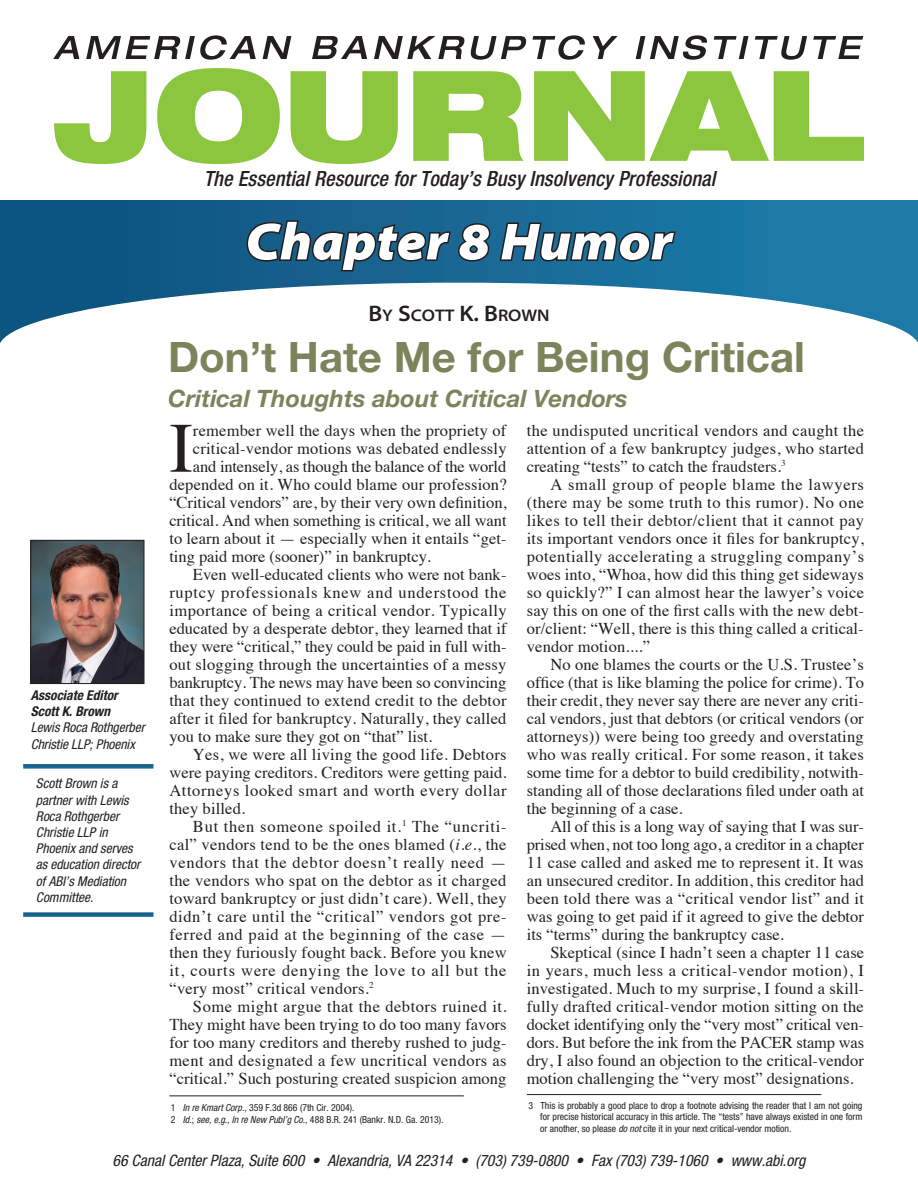
<style>
.page{position:relative;width:918px;height:1188px;background:#fff}
.page>*{position:absolute;margin:0;border:0;box-sizing:border-box;transform-origin:0 0}
.Body_text{font:70.95px "Times";color:#231f20}
.Page_Header{font:italic 900 semi-expanded 52.5px "Myriad Pro";color:#fff}
.Article_Headline_1{font:700 42px "Helvetica Neue LT Std";color:#7c845c}
.Article_Headline_2{font:italic 700 24px "Helvetica Neue LT Std";color:#7c845c}
.t1{font:italic 500 condensed 21px "Helvetica Neue LT Std";letter-spacing:.005em;color:#231f20}
.Author_Name_-_Top_of{font:600 semi-expanded 16.8px "Myriad Pro";color:#231f20}
.Body_text-2{font:16.5px/18px "Times";color:#231f20;text-align:justify}
.t2{font:italic condensed 15.75px "Helvetica Neue";color:#231f20}
.Author_Caption_2_Bio{font:italic condensed 13.5px/16.2px "Helvetica Neue";color:#231f20}
.Author_Caption_1{font:italic 700 condensed 13.5px "Helvetica Neue";color:#231f20}
.Footnote{font:condensed 9.75px/11.7px "Helvetica Neue";color:#231f20;text-align:justify}
.s1{font-size:22.5px}
.s2{font-style:italic}
</style>
<div class="page">
<svg style="left:54px;top:71px;width:92px;height:93px"></svg>
<svg style="left:53px;top:36px;width:26px;height:23px"></svg>
<svg style="left:86px;top:35px;width:170px;height:25px"></svg>
<svg style="left:263px;top:36px;width:28px;height:23px"></svg>
<svg style="left:312px;top:36px;width:55px;height:23px"></svg>
<svg style="left:374px;top:36px;width:153px;height:24px"></svg>
<svg style="left:533px;top:35px;width:52px;height:25px"></svg>
<svg style="left:593px;top:36px;width:25px;height:23px"></svg>
<svg style="left:636px;top:35px;width:71px;height:25px"></svg>
<svg style="left:714px;top:36px;width:35px;height:23px"></svg>
<svg style="left:755px;top:36px;width:52px;height:24px"></svg>
<svg style="left:813px;top:36px;width:50px;height:23px"></svg>
<svg style="left:0;top:201px;width:918px;height:82px;background:#105e8a"></svg>
<svg style="left:0;top:283px;width:918px;height:60px"></svg>
<svg style="left:157px;top:68px;width:707px;height:275px"></svg>
<img style="left:32px;top:542px;width:110px;height:140px">
<div style="left:30px;top:540px;width:114px;height:144px;border:1px solid #231f20"></div>
<hr style="left:169px;top:1096px;width:295px;height:1px;background:#231f20">
<div style="left:23px;top:764px;width:131px;height:5px;background:#1a6490"></div>
<div style="left:23px;top:912px;width:131px;height:5px;background:#18628e"></div>
<hr style="left:527px;top:1094px;width:294px;height:1px;background:#231f20">
<p class="Author_Caption_1" style="left:31px;top:687px;width:88px">Associate Editor</p>
<p class="Author_Caption_1" style="left:31px;top:703px;width:81px">Scott K. Brown</p>
<p class="Author_Caption_2_Bio" style="left:31px;top:719px;width:116px">Lewis Roca Rothgerber<br>Christie LLP; Phoenix</p>
<p class="Author_Caption_2_Bio" style="left:36px;top:775px;width:106px">Scott Brown is a partner with Lewis<br>Roca Rothgerber<br>Christie LLP in<br>Phoenix and serves as education director of ABI’s Mediation<br>Committee.</p>
<p class="t1" style="left:204px;top:166px;width:513px">The Essential Resource for Today’s Busy Insolvency Professional</p>
<p class="Page_Header" style="left:245px;top:212px;width:429px">Chapter 8 Humor</p>
<p class="Author_Name_-_Top_of" style="left:368px;top:306px;width:183px"><span class="s1">B</span>Y <span class="s1">S</span>COTT <span class="s1">K. B</span>ROWN</p>
<p class="Article_Headline_1" style="left:168px;top:331px;width:638px">Don’t Hate Me for Being Critical</p>
<p class="Article_Headline_2" style="left:168px;top:384px;width:461px">Critical Thoughts about Critical Vendors</p>
<p class="Body_text" style="left:169px;top:382px;width:25px">I</p>
<p class="Body_text-2" style="left:193px;top:420px;width:315px">remember well the days when the propriety of</p>
<p class="Body_text-2" style="left:527px;top:420px;width:339px">the undisputed uncritical vendors and caught the attention of a few bankruptcy judges, who started creating “tests” to catch the fraudsters.<sup>3</sup></p>
<p class="Body_text-2" style="left:527px;top:474px;width:339px;text-indent:24px">A small group of people blame the lawyers (there may be some truth to this rumor). No one likes to tell their debtor/client that it cannot pay its important vendors once it files for bankruptcy, potentially accelerating a struggling company’s woes into, “Whoa, how did this thing get sideways so quickly?” I can almost hear the lawyer’s voice say this on one of the first calls with the new debt&shy;or/client: “Well, there is this thing called a critical&shy;vendor motion....”</p>
<p class="Body_text-2" style="left:527px;top:654px;width:339px;text-indent:24px">No one blames the courts or the U.S. Trustee’s office (that is like blaming the police for crime). To their credit, they never say there are never any criti&shy;cal vendors, just that debtors (or critical vendors (or attorneys)) were being too greedy and overstating who was really critical. For some reason, it takes some time for a debtor to build credibility, notwith&shy;standing all of those declarations filed under oath at the beginning of a case.</p>
<p class="Body_text-2" style="left:527px;top:816px;width:339px;text-indent:24px">All of this is a long way of saying that I was sur&shy;prised when, not too long ago, a creditor in a chapter 11 case called and asked me to represent it. It was an unsecured creditor. In addition, this creditor had been told there was a “critical vendor list” and it was going to get paid if it agreed to give the debtor its “terms” during the bankruptcy case.</p>
<p class="Body_text-2" style="left:527px;top:942px;width:339px;text-indent:24px">Skeptical (since I hadn’t seen a chapter 11 case in years, much less a critical-vendor motion), I investigated. Much to my surprise, I found a skill&shy;fully drafted critical-vendor motion sitting on the docket identifying only the “very most” critical ven&shy;dors. But before the ink from the PACER stamp was dry, I also found an objection to the critical-vendor motion challenging the “very most” designations.</p>
<p class="Body_text-2" style="left:193px;top:438px;width:315px">critical-vendor motions was debated endlessly</p>
<p class="Body_text-2" style="left:193px;top:456px;width:315px">and intensely, as though the balance of the world</p>
<p class="Body_text-2" style="left:169px;top:474px;width:339px">depended on it. Who could blame our profession?</p>
<p class="Body_text-2" style="left:169px;top:492px;width:339px">“Critical vendors” are, by their very own definition,</p>
<p class="Body_text-2" style="left:169px;top:510px;width:339px">critical. And when something is critical, we all want</p>
<p class="Body_text-2" style="left:169px;top:528px;width:339px">to learn about it — especially when it entails “get-</p>
<p class="Body_text-2" style="left:169px;top:546px;width:263px">ting paid more (sooner)” in bankruptcy.</p>
<p class="Body_text-2" style="left:169px;top:564px;width:339px;text-indent:24px">Even well-educated clients who were not bank&shy;ruptcy professionals knew and understood the importance of being a critical vendor. Typically educated by a desperate debtor, they learned that if they were “critical,” they could be paid in full with&shy;out slogging through the uncertainties of a messy bankruptcy. The news may have been so convincing that they continued to extend credit to the debtor after it filed for bankruptcy. Naturally, they called you to make sure they got on “that” list.</p>
<p class="Body_text-2" style="left:169px;top:744px;width:339px;text-indent:24px">Yes, we were all living the good life. Debtors were paying creditors. Creditors were getting paid.<br>Attorneys looked smart and worth every dollar they billed.</p>
<p class="Body_text-2" style="left:169px;top:816px;width:339px;text-indent:24px">But then someone spoiled it.<sup>1</sup> The “uncriti&shy;cal” vendors tend to be the ones blamed (<span class="s2">i.e.</span>, the vendors that the debtor doesn’t really need — the vendors who spat on the debtor as it charged toward bankruptcy or just didn’t care). Well, they didn’t care until the “critical” vendors got pre&shy;ferred and paid at the beginning of the case — then they furiously fought back. Before you knew it, courts were denying the love to all but the “very most” critical vendors.<sup>2</sup></p>
<p class="Body_text-2" style="left:169px;top:996px;width:339px;text-indent:24px">Some might argue that the debtors ruined it.<br>They might have been trying to do too many favors for too many creditors and thereby rushed to judg&shy;ment and designated a few uncritical vendors as “critical.” Such posturing created suspicion among</p>
<p class="Footnote" style="left:171px;top:1102px;width:185px">1 <span class="s2">In re Kmart Corp.</span>, 359 F.3d 866 (7th Cir. 2004).</p>
<p class="Footnote" style="left:171px;top:1113px;width:274px">2 <span class="s2">Id</span>.; <span class="s2">see, e.g., In re New Publ’g Co.</span>, 488 B.R. 241 (Bankr. N.D. Ga. 2013).</p>
<p class="Footnote" style="left:540px;top:1099px;width:324px;text-indent:-12px">3 This is probably a good place to drop a footnote advising the reader that I am not going for precise historical accuracy in this article. The “tests” have always existed in one form or another, so please <span class="s2">do not</span> cite it in your next critical-vendor motion.</p>
<p class="t2" style="left:113px;top:1151px;width:694px">66 Canal Center Plaza, Suite 600 • Alexandria, VA 22314 • (703) 739-0800 • Fax (703) 739-1060 • www.abi.org</p>
</div>
